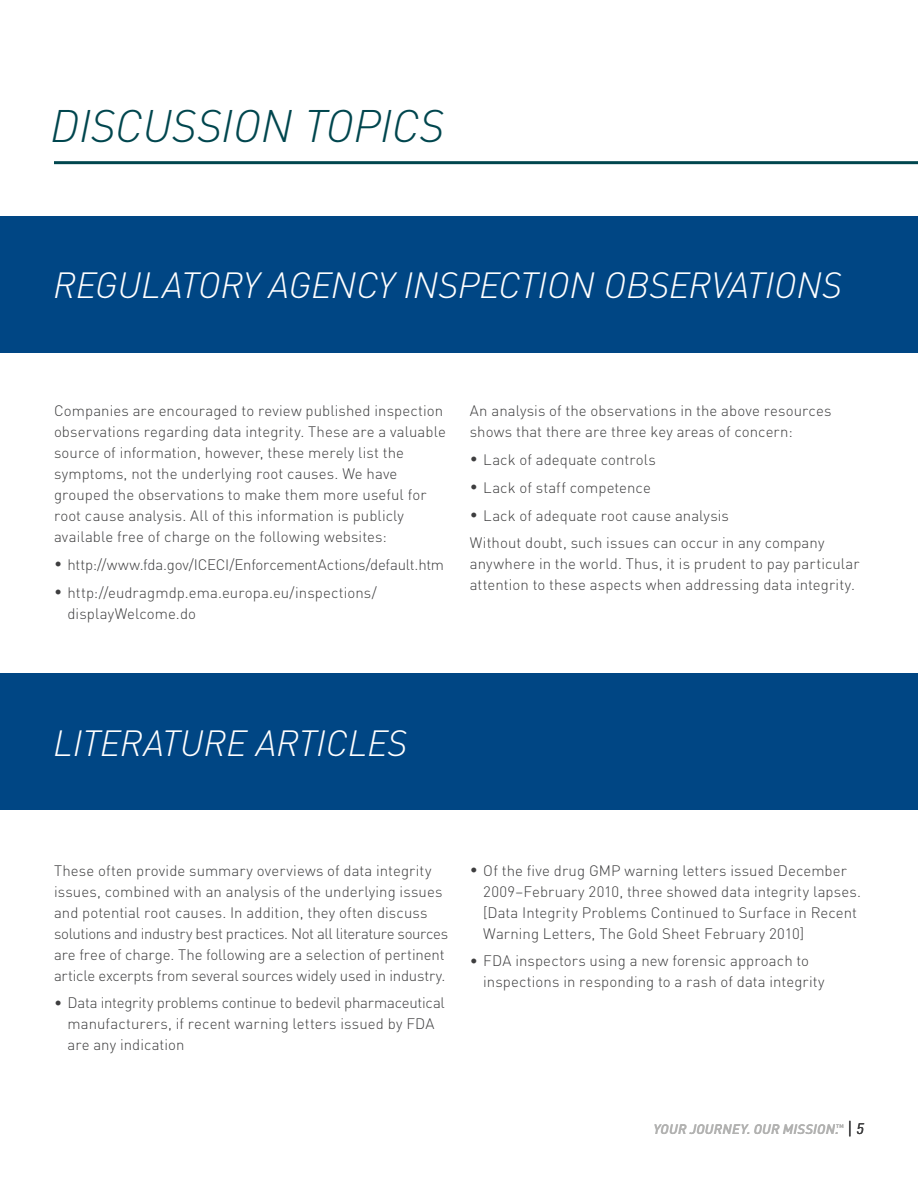
<style>
.page{position:relative;width:918px;height:1188px;background:#fff}
.page>*{position:absolute;margin:0;border:0;box-sizing:border-box;transform-origin:0 0}
.t1{font:italic 300 45px "DINOT";letter-spacing:-.005em;color:#00464e}
.t2{font:italic 300 36px "DINOT";letter-spacing:-.005em;color:#fff}
.t3{font:300 15px/21px "DINOT";letter-spacing:.005em;color:#3e3e3f}
.t4{font:300 15px "DINOT";letter-spacing:-.015em;color:#3e3e3f}
.t5{font:italic 500 13.5px "DINOT";letter-spacing:.02em;color:#b2b2b1}
.t6{font:500 5.25px "DINOT";color:#b2b2b1}
.s1{font-weight:300;font-style:normal;font-size:18px;color:#3e3e3f}
.s2{font-weight:400;font-size:15px;color:#3e3e3f}
</style>
<div class="page">
<hr style="left:54px;top:161px;width:864px;height:3px;background:#00464e">
<div style="left:0;top:216px;width:918px;height:136px;background:#004684"></div>
<div style="left:0;top:674px;width:918px;height:136px;background:#004684"></div>
<h1 class="t1" style="left:50px;top:99px;width:396px">DISCUSSION TOPICS</h1>
<h2 class="t2" style="left:53px;top:263px;width:790px">REGULATORY AGENCY INSPECTION OBSERVATIONS</h2>
<p class="t3" style="left:54px;top:400px;width:393px">Companies are encouraged to review published inspection observations regarding data integrity. These are a valuable source of information, however, these merely list the symptoms, not the underlying root causes. We have grouped the observations to make them more useful for root cause analysis. All of this information is publicly available free of charge on the following websites:</p>
<p class="t4" style="left:54px;top:556px;width:392px">• http://www.fda.gov/ICECI/EnforcementActions/default.htm</p>
<p class="t3" style="left:68px;top:582px;width:311px;text-indent:-14px">• http://eudragmdp.ema.europa.eu/inspections/ displayWelcome.do</p>
<p class="t3" style="left:470px;top:400px;width:363px">An analysis of the observations in the above resources shows that there are three key areas of concern:</p>
<p class="t3" style="left:470px;top:449px;width:188px">• Lack of adequate controls</p>
<p class="t3" style="left:470px;top:477px;width:183px">• Lack of staff competence</p>
<p class="t3" style="left:470px;top:501px;width:356px;line-height:27.8px">• Lack of adequate root cause analysis<br>Without doubt, such issues can occur in any company</p>
<p class="t3" style="left:470px;top:553px;width:391px">anywhere in the world. Thus, it is prudent to pay particular attention to these aspects when addressing data integrity.</p>
<h2 class="t2" style="left:53px;top:721px;width:356px">LI TERATURE ARTICLES</h2>
<p class="t3" style="left:54px;top:859px;width:396px">These often provide summary overviews of data integrity issues, combined with an analysis of the underlying issues and potential root causes. In addition, they often discuss solutions and industry best practices. Not all literature sources are free of charge. The following are a selection of pertinent article excerpts from several sources widely used in industry.</p>
<p class="t3" style="left:68px;top:992px;width:379px;text-indent:-14px">• Data integrity problems continue to bedevil pharmaceutical manufacturers, if recent warning letters issued by FDA are any indication</p>
<p class="t3" style="left:483px;top:859px;width:379px;text-indent:-14px">• Of the five drug GMP warning letters issued December 2009–February 2010, three showed data integrity lapses. [Data Integrity Problems Continued to Surface in Recent Warning Letters, The Gold Sheet February 2010]</p>
<p class="t3" style="left:483px;top:950px;width:343px;text-indent:-14px">• FDA inspectors using a new forensic approach to inspections in responding to a rash of data integrity</p>
<p class="t5" style="left:654px;top:1121px;width:212px">YOUR JOURNEY. OUR MISSION. <span class="s1">|</span> <span class="s2">5</span></p>
<p class="t6" style="left:836px;top:1123px;width:9px">TM</p>
</div>
